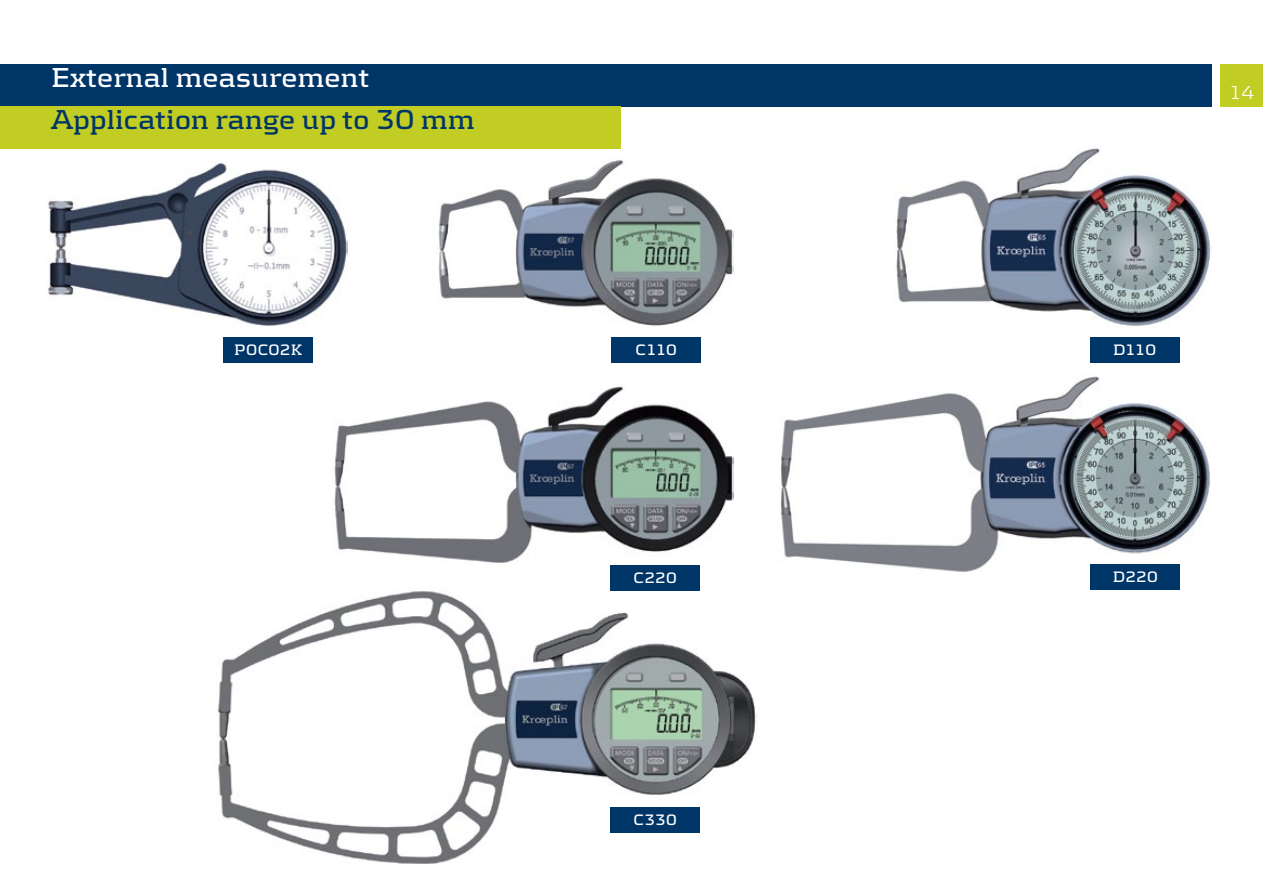
<style>
.page{position:relative;width:1263px;height:893px;background:#fff}
.page>*{position:absolute;margin:0;border:0;box-sizing:border-box;transform-origin:0 0}
.t1{font:700 28.5px "Kontrapunkt";color:#003568}
.t2{font:700 28.5px "Kontrapunkt";color:#fff}
.t3{font:300 19.5px "Kontrapunkt";color:#fff}
.t4{font:700 15.75px "Kontrapunkt";letter-spacing:.01em;color:#fff}
</style>
<div class="page">
<div style="left:1220px;top:64px;width:43px;height:42px;background:#c2cd23"></div>
<div style="left:0;top:64px;width:1212px;height:42px;background:#003568"></div>
<div style="left:0;top:106px;width:621px;height:43px;background:#c2cd23"></div>
<img style="left:47px;top:163px;width:300px;height:163px">
<img style="left:438px;top:160px;width:295px;height:166px">
<img style="left:218px;top:591px;width:538px;height:273px">
<img style="left:334px;top:386px;width:399px;height:177px">
<img style="left:895px;top:148px;width:317px;height:178px">
<img style="left:780px;top:373px;width:430px;height:199px">
<div style="left:223px;top:337px;width:90px;height:25px;background:#003568"></div>
<div style="left:610px;top:807px;width:90px;height:26px;background:#003568"></div>
<div style="left:610px;top:566px;width:90px;height:25px;background:#003568"></div>
<div style="left:1090px;top:565px;width:90px;height:25px;background:#003568"></div>
<div style="left:1090px;top:337px;width:89px;height:25px;background:#003568"></div>
<div style="left:611px;top:337px;width:90px;height:25px;background:#003568"></div>
<h1 class="t2" style="left:51px;top:61px;width:320px">External measurement</h1>
<h1 class="t1" style="left:51px;top:103px;width:425px">Application range up to 30 mm</h1>
<p class="t4" style="left:234px;top:340px;width:70px">POCO2K</p>
<p class="t3" style="left:1229px;top:81px;width:27px">14</p>
<p class="t4" style="left:636px;top:340px;width:43px">C110</p>
<p class="t4" style="left:1113px;top:340px;width:44px">D110</p>
<p class="t4" style="left:633px;top:569px;width:45px">C220</p>
<p class="t4" style="left:1113px;top:568px;width:47px">D220</p>
<p class="t4" style="left:634px;top:811px;width:45px">C330</p>
</div>
